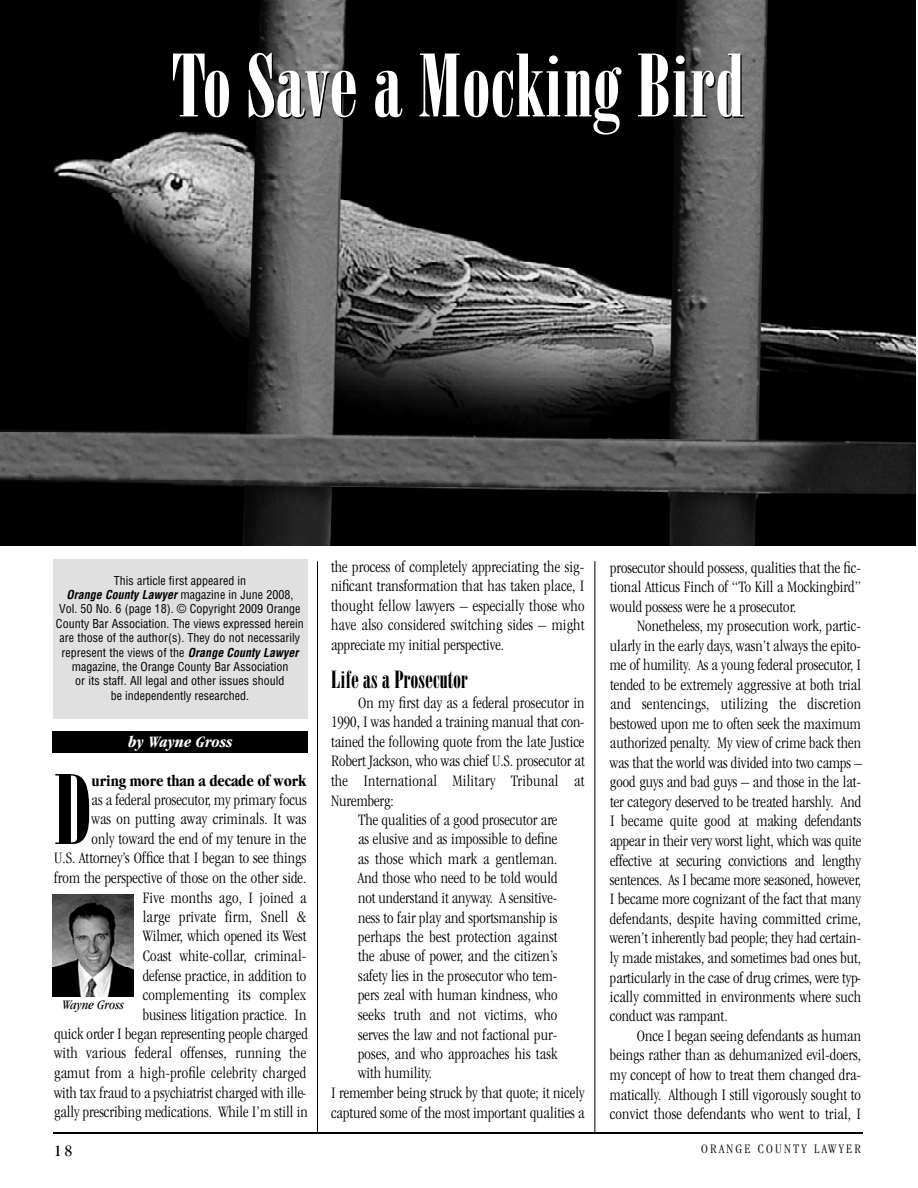
<style>
.page{position:relative;width:918px;height:1188px;background:#fff}
.page>*{position:absolute;margin:0;border:0;box-sizing:border-box;transform-origin:0 0}
.t1{font:96.9px "Bodoni Poster Compressed";color:#000}
.t2{font:87px "Bodoni Poster Compressed";color:#fff}
.t3{font:24px "Bodoni Poster Compressed";color:#000}
.t4{font:300 condensed 16.5px/19.5px "Garamond";letter-spacing:.005em;color:#000;text-align:justify}
.t5{font:700 condensed 16.5px "Garamond";letter-spacing:-.005em;color:#000}
.t6{font:italic 700 condensed 16.5px "Garamond";color:#fff}
.t7{font:condensed 16.5px "Garamond";color:#000}
.t8{font:300 condensed 13.5px "Garamond";letter-spacing:.165em;color:#000}
.t9{font:italic condensed 13.5px "Garamond";color:#000}
.t10{font:condensed 12px/14.4px "Helvetica";color:#000;text-align:center}
.s1{color:#000}
.s2{font-weight:700;font-style:italic}
</style>
<div class="page">
<hr style="left:595px;top:561px;width:1px;height:572px;background:#000">
<hr style="left:317px;top:561px;width:1px;height:572px;background:#000">
<div style="left:53px;top:731px;width:255px;height:21px;background:#000"></div>
<hr style="left:53px;top:1132px;width:810px;height:1px;background:#000">
<img style="left:0;top:0;width:916px;height:545px">
<div style="left:53px;top:559px;width:254px;height:160px;background:#dfe0df"></div>
<img style="left:53px;top:894px;width:81px;height:102px">
<h2 class="t2" style="left:172px;top:35px;width:573px">To Save a <span class="s1">Mocking</span> Bird</h2>
<p class="t10" style="left:56px;top:573px;width:249px">This article first appeared in<br><span class="s2">Orange County Lawyer</span> magazine in June 2008, Vol. 50 No. 6 (page 18). © Copyright 2009 Orange County Bar Association. The views expressed herein are those of the author(s). They do not necessarily represent the views of the <span class="s2">Orange County Lawyer </span>magazine, the Orange County Bar Association<br>or its staff. All legal and other issues should<br>be independently researched.</p>
<p class="t6" style="left:128px;top:732px;width:106px">by Wayne Gross</p>
<h1 class="t1" style="left:54px;top:754px;width:39px">D</h1>
<p class="t5" style="left:92px;top:771px;width:216px">uring more than a decade of work</p>
<p class="t4" style="left:54px;top:790px;width:255px;text-align:right">as a federal prosecutor, my primary focus<br>was on putting away criminals. It was<br>only toward the end of my tenure in the<br>U.S. Attorney’s Office that I began to see things from the perspective of those on the other side.<br>Five months ago, I joined a<br>large private firm, Snell &amp;<br>Wilmer, which opened its West<br>Coast white-collar, criminal-<br>defense practice, in addition to complementing its complex<br>business litigation practice. In<br>quick order I began representing people charged with various federal offenses, running the gamut from a high-profile celebrity charged with tax fraud to a psychiatrist charged with ille&shy;gally prescribing medications. While I’m still in</p>
<p class="t9" style="left:62px;top:997px;width:63px">Wayne Gross</p>
<p class="t4" style="left:331px;top:557px;width:255px">the process of completely appreciating the sig&shy;nificant transformation that has taken place, I thought fellow lawyers – especially those who have also considered switching sides – might appreciate my initial perspective.</p>
<h3 class="t3" style="left:331px;top:666px;width:138px">Life as a Prosecutor</h3>
<p class="t4" style="left:358px;top:693px;width:228px">On my first day as a federal prosecutor in</p>
<p class="t4" style="left:331px;top:712px;width:255px">1990, I was handed a training manual that con-</p>
<p class="t4" style="left:331px;top:732px;width:255px">tained the following quote from the late Justice</p>
<p class="t4" style="left:331px;top:752px;width:255px">Robert Jackson, who was chief U.S. prosecutor at</p>
<p class="t4" style="left:331px;top:771px;width:255px">the International Military Tribunal at</p>
<p class="t4" style="left:331px;top:791px;width:64px">Nuremberg:</p>
<p class="t4" style="left:358px;top:810px;width:201px">The qualities of a good prosecutor are</p>
<p class="t4" style="left:358px;top:829px;width:201px">as elusive and as impossible to define</p>
<p class="t4" style="left:358px;top:849px;width:201px">as those which mark a gentleman.</p>
<p class="t4" style="left:358px;top:869px;width:201px">And those who need to be told would</p>
<p class="t4" style="left:358px;top:888px;width:201px">not understand it anyway. A sensitive-</p>
<p class="t4" style="left:358px;top:908px;width:201px">ness to fair play and sportsmanship is</p>
<p class="t4" style="left:358px;top:927px;width:201px">perhaps the best protection against</p>
<p class="t4" style="left:358px;top:947px;width:201px">the abuse of power, and the citizen’s</p>
<p class="t4" style="left:358px;top:966px;width:201px">safety lies in the prosecutor who tem-</p>
<p class="t4" style="left:358px;top:986px;width:201px">pers zeal with human kindness, who</p>
<p class="t4" style="left:358px;top:1005px;width:201px">seeks truth and not victims, who</p>
<p class="t4" style="left:358px;top:1025px;width:201px">serves the law and not factional pur-</p>
<p class="t4" style="left:358px;top:1044px;width:201px">poses, and who approaches his task</p>
<p class="t4" style="left:358px;top:1064px;width:76px">with humility.</p>
<p class="t4" style="left:331px;top:1083px;width:255px">I remember being struck by that quote; it nicely</p>
<p class="t4" style="left:331px;top:1103px;width:255px">captured some of the most important qualities a</p>
<p class="t4" style="left:610px;top:558px;width:253px">prosecutor should possess, qualities that the fic&shy;tional Atticus Finch of “To Kill a Mockingbird” would possess were he a prosecutor.</p>
<p class="t4" style="left:610px;top:617px;width:254px;text-indent:27px">Nonetheless, my prosecution work, partic&shy;ularly in the early days, wasn’t always the epito&shy;me of humility. As a young federal prosecutor, I tended to be extremely aggressive at both trial and sentencings, utilizing the discretion bestowed upon me to often seek the maximum authorized penalty. My view of crime back then was that the world was divided into two camps – good guys and bad guys – and those in the lat&shy;ter category deserved to be treated harshly. And I became quite good at making defendants appear in their very worst light, which was quite effective at securing convictions and lengthy sentences. As I became more seasoned, however, I became more cognizant of the fact that many defendants, despite having committed crime, weren’t inherently bad people; they had certain&shy;ly made mistakes, and sometimes bad ones but, particularly in the case of drug crimes, were typ&shy;ically committed in environments where such conduct was rampant.</p>
<p class="t4" style="left:610px;top:1026px;width:253px;text-indent:27px">Once I began seeing defendants as human beings rather than as dehumanized evil-doers, my concept of how to treat them changed dra&shy;matically. Although I still vigorously sought to convict those defendants who went to trial, I</p>
<p class="t7" style="left:54px;top:1142px;width:19px">1 8</p>
<p class="t8" style="left:701px;top:1141px;width:162px">ORANGE COUNTY LAW Y E R</p>
</div>
